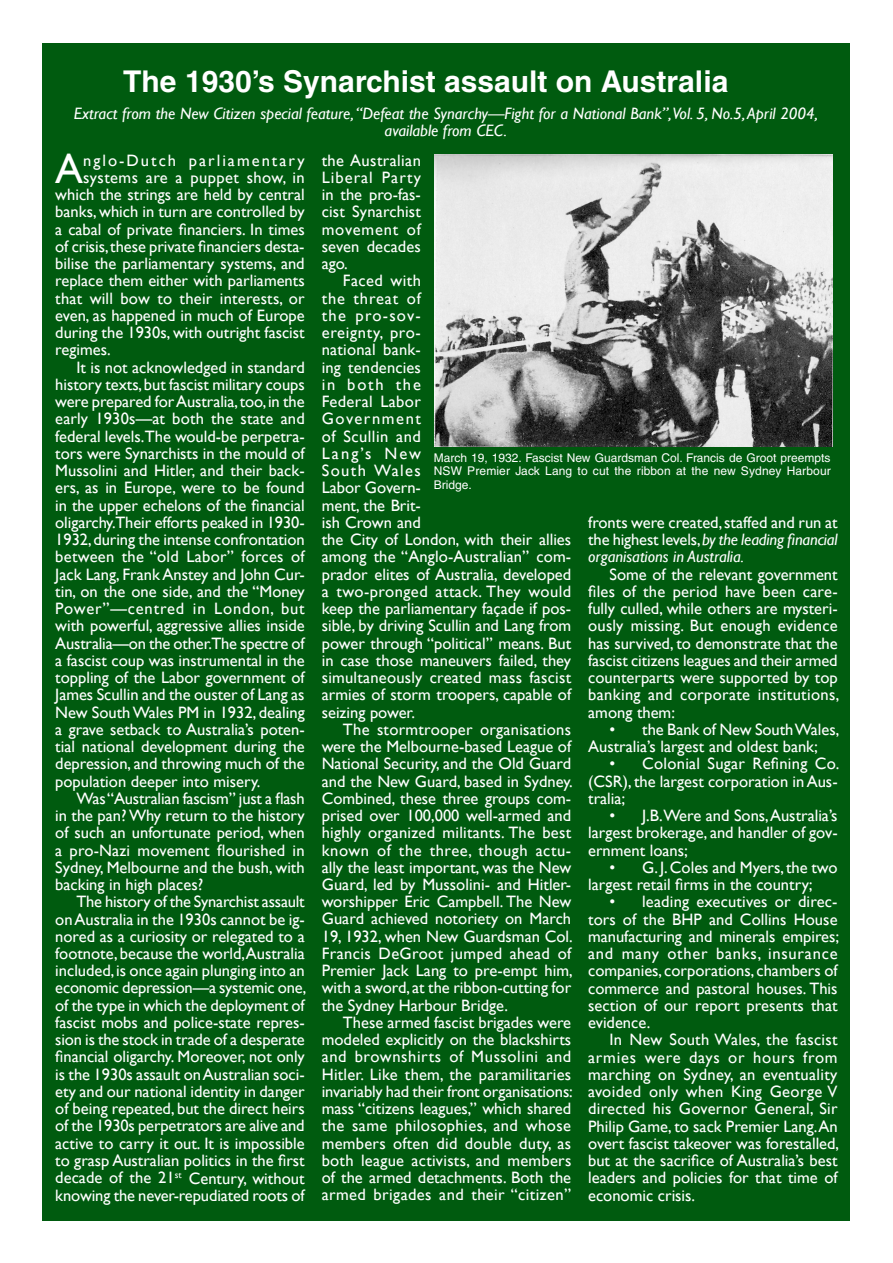
<style>
.page{position:relative;width:893px;height:1263px;background:#fff}
.page>*{position:absolute;margin:0;border:0;box-sizing:border-box;transform-origin:0 0}
.t1{font:41.85px "Gill Sans";color:#fff}
.t2{font:700 30px "Helvetica";color:#fff}
.t3{font:16.5px/17.2px "Gill Sans";color:#fff;text-align:justify}
.t4{font:italic 16.5px/17.2px "Gill Sans";color:#fff;text-align:center}
.t5{font:16.5px "Gill Sans";letter-spacing:.02em;color:#fff}
.t6{font:16.5px "Gill Sans";letter-spacing:.05em;color:#fff}
.t7{font:16.5px "Gill Sans";letter-spacing:.025em;color:#fff}
.t8{font:16.5px "Gill Sans";letter-spacing:.12em;color:#fff}
.t9{font:12px/13.5px "Helvetica";letter-spacing:.01em;color:#fff;text-align:justify}
.s1{font-style:italic}
</style>
<div class="page">
<div style="left:43px;top:43px;width:807px;height:1177px;background:#005b0f"></div>
<img style="left:434px;top:154px;width:398px;height:292px">
<h2 class="t2" style="left:123px;top:63px;width:606px">The 1930’s Synarchist assault on Australia</h2>
<p class="t4" style="left:74px;top:105px;width:746px">Extract from the New Citizen special feature, “Defeat the Synarchy—Fight for a National Bank”,Vol. 5, No.5, April 2004, available from CEC.</p>
<h1 class="t1" style="left:55px;top:145px;width:29px">A</h1>
<p class="t8" style="left:83px;top:151px;width:223px">nglo-Dutch parliamentary</p>
<p class="t7" style="left:83px;top:168px;width:223px">systems are a puppet show, in</p>
<p class="t3" style="left:55px;top:186px;width:251px">which the strings are held by central</p>
<p class="t3" style="left:55px;top:204px;width:251px">banks, which in turn are controlled by</p>
<p class="t3" style="left:55px;top:221px;width:251px">a cabal of private financiers. In times</p>
<p class="t3" style="left:55px;top:238px;width:251px">of crisis, these private financiers desta-</p>
<p class="t3" style="left:55px;top:255px;width:251px">bilise the parliamentary systems, and</p>
<p class="t3" style="left:55px;top:273px;width:251px">replace them either with parliaments</p>
<p class="t3" style="left:55px;top:290px;width:251px">that will bow to their interests, or</p>
<p class="t3" style="left:55px;top:307px;width:251px">even, as happened in much of Europe</p>
<p class="t3" style="left:55px;top:324px;width:251px">during the 1930s, with outright fascist</p>
<p class="t3" style="left:55px;top:342px;width:57px">regimes.</p>
<p class="t3" style="left:76px;top:359px;width:230px">It is not acknowledged in standard</p>
<p class="t3" style="left:55px;top:376px;width:251px">history texts, but fascist military coups</p>
<p class="t3" style="left:55px;top:393px;width:251px">were prepared for Australia, too, in the</p>
<p class="t3" style="left:55px;top:410px;width:251px">early 1930s—at both the state and</p>
<p class="t3" style="left:55px;top:428px;width:251px">federal levels.The would-be perpetra-</p>
<p class="t3" style="left:55px;top:445px;width:251px">tors were Synarchists in the mould of</p>
<p class="t3" style="left:55px;top:462px;width:251px">Mussolini and Hitler, and their back-</p>
<p class="t3" style="left:55px;top:479px;width:251px">ers, as in Europe, were to be found</p>
<p class="t3" style="left:55px;top:497px;width:251px">in the upper echelons of the financial</p>
<p class="t3" style="left:55px;top:514px;width:251px">oligarchy.Their efforts peaked in 1930-</p>
<p class="t3" style="left:55px;top:531px;width:251px">1932, during the intense confrontation</p>
<p class="t5" style="left:55px;top:547px;width:251px">between the “old Labor” forces of</p>
<p class="t3" style="left:55px;top:566px;width:251px">Jack Lang, Frank Anstey and John Cur-</p>
<p class="t3" style="left:55px;top:583px;width:251px">tin, on the one side, and the “Money</p>
<p class="t6" style="left:55px;top:599px;width:251px">Power”—centred in London, but</p>
<p class="t3" style="left:55px;top:617px;width:251px">with powerful, aggressive allies inside</p>
<p class="t3" style="left:55px;top:635px;width:251px">Australia—on the other.The spectre of</p>
<p class="t3" style="left:55px;top:652px;width:251px">a fascist coup was instrumental in the</p>
<p class="t3" style="left:55px;top:669px;width:251px">toppling of the Labor government of</p>
<p class="t3" style="left:55px;top:686px;width:251px">James Scullin and the ouster of Lang as</p>
<p class="t3" style="left:55px;top:704px;width:251px">New South Wales PM in 1932, dealing</p>
<p class="t3" style="left:55px;top:721px;width:251px">a grave setback to Australia’s poten-</p>
<p class="t3" style="left:55px;top:738px;width:251px">tial national development during the</p>
<p class="t3" style="left:55px;top:755px;width:251px">depression, and throwing much of the</p>
<p class="t3" style="left:55px;top:773px;width:207px">population deeper into misery.</p>
<p class="t3" style="left:76px;top:790px;width:230px">Was “Australian fascism” just a flash</p>
<p class="t3" style="left:55px;top:807px;width:251px">in the pan? Why return to the history</p>
<p class="t3" style="left:55px;top:824px;width:251px">of such an unfortunate period, when</p>
<p class="t3" style="left:55px;top:842px;width:251px">a pro-Nazi movement flourished in</p>
<p class="t3" style="left:55px;top:859px;width:251px">Sydney, Melbourne and the bush, with</p>
<p class="t3" style="left:55px;top:876px;width:150px">backing in high places?</p>
<p class="t3" style="left:76px;top:893px;width:230px">The history of the Synarchist assault</p>
<p class="t3" style="left:55px;top:911px;width:251px">on Australia in the 1930s cannot be ig-</p>
<p class="t3" style="left:55px;top:928px;width:251px">nored as a curiosity or relegated to a</p>
<p class="t3" style="left:55px;top:945px;width:251px">footnote, because the world,Australia</p>
<p class="t3" style="left:55px;top:962px;width:251px">included, is once again plunging into an</p>
<p class="t3" style="left:55px;top:979px;width:253px">economic depression—a systemic one,</p>
<p class="t3" style="left:55px;top:997px;width:251px">of the type in which the deployment of</p>
<p class="t3" style="left:55px;top:1014px;width:251px">fascist mobs and police-state repres-</p>
<p class="t3" style="left:55px;top:1031px;width:251px">sion is the stock in trade of a desperate</p>
<p class="t3" style="left:55px;top:1048px;width:251px">financial oligarchy. Moreover, not only</p>
<p class="t3" style="left:55px;top:1066px;width:251px">is the 1930s assault on Australian soci-</p>
<p class="t3" style="left:55px;top:1083px;width:251px">ety and our national identity in danger</p>
<p class="t3" style="left:55px;top:1100px;width:251px">of being repeated, but the direct heirs</p>
<p class="t3" style="left:55px;top:1117px;width:251px">of the 1930s perpetrators are alive and</p>
<p class="t3" style="left:55px;top:1135px;width:251px">active to carry it out. It is impossible</p>
<p class="t3" style="left:55px;top:1152px;width:251px">to grasp Australian politics in the first</p>
<p class="t3" style="left:55px;top:1170px;width:251px">decade of the 21<sup>st</sup> Century, without</p>
<p class="t3" style="left:55px;top:1187px;width:251px">knowing the never-repudiated roots of</p>
<p class="t3" style="left:322px;top:152px;width:101px">the Australian Liberal Party in the pro-fas&shy;cist Synarchist movement of seven decades ago.</p>
<p class="t3" style="left:322px;top:273px;width:251px;text-align:left;text-indent:21px">Faced with<br>the threat of<br>the pro-sov-<br>ereignty, pro-<br>national bank-<br>ing tendencies<br>in both the<br>Federal Labor<br>Government<br>of Scullin and<br>Lang’s New<br>South Wales<br>Labor Govern-<br>ment, the Brit-<br>ish Crown and<br>the City of London, with their allies among the “Anglo-Australian” com&shy;prador elites of Australia, developed a two-pronged attack. They would keep the parliamentary façade if pos&shy;sible, by driving Scullin and Lang from power through “political” means. But in case those maneuvers failed, they simultaneously created mass fascist armies of storm troopers, capable of seizing power.</p>
<p class="t3" style="left:322px;top:721px;width:253px;text-indent:21px">The stormtrooper organisations were the Melbourne-based League of National Security, and the Old Guard and the New Guard, based in Sydney.<br>Combined, these three groups com&shy;prised over 100,000 well-armed and highly organized militants. The best known of the three, though actu&shy;ally the least important, was the New Guard, led by Mussolini- and Hitler&shy;worshipper Eric Campbell. The New Guard achieved notoriety on March 19, 1932, when New Guardsman Col.<br>Francis DeGroot jumped ahead of Premier Jack Lang to pre-empt him, with a sword, at the ribbon-cutting for the Sydney Harbour Bridge.</p>
<p class="t3" style="left:322px;top:1014px;width:253px;text-indent:21px">These armed fascist brigades were modeled explicitly on the blackshirts and brownshirts of Mussolini and Hitler. Like them, the paramilitaries invariably had their front organisations: mass “citizens leagues,” which shared the same philosophies, and whose members often did double duty, as both league activists, and members of the armed detachments. Both the armed brigades and their “citizen”</p>
<p class="t9" style="left:434px;top:451px;width:399px">March 19, 1932. Fascist New Guardsman Col. Francis de Groot preempts NSW Premier Jack Lang to cut the ribbon at the new Sydney Harbour Bridge.</p>
<p class="t3" style="left:588px;top:514px;width:251px">fronts were created, staffed and run at the highest levels, <span class="s1">by the leading financial organisations in Australia.</span></p>
<p class="t3" style="left:588px;top:566px;width:253px;text-indent:21px">Some of the relevant government files of the period have been care&shy;fully culled, while others are mysteri&shy;ously missing. But enough evidence has survived, to demonstrate that the fascist citizens leagues and their armed counterparts were supported by top banking and corporate institutions, among them:</p>
<p class="t3" style="left:588px;top:721px;width:253px;text-indent:21px">• the Bank of New South Wales,<br>Australia’s largest and oldest bank;</p>
<p class="t3" style="left:588px;top:755px;width:253px;text-indent:21px">• Colonial Sugar Refining Co. (CSR), the largest corporation in Aus&shy;tralia;</p>
<p class="t3" style="left:588px;top:807px;width:251px;text-indent:21px">• J.B.Were and Sons, Australia’s largest brokerage, and handler of gov&shy;ernment loans;</p>
<p class="t3" style="left:588px;top:859px;width:251px;text-indent:21px">• G. J. Coles and Myers, the two largest retail firms in the country;</p>
<p class="t3" style="left:588px;top:893px;width:253px;text-indent:21px">• leading executives or direc&shy;tors of the BHP and Collins House manufacturing and minerals empires; and many other banks, insurance companies, corporations, chambers of commerce and pastoral houses. This section of our report presents that evidence.</p>
<p class="t3" style="left:588px;top:1031px;width:253px;text-indent:21px">In New South Wales, the fascist armies were days or hours from marching on Sydney, an eventuality avoided only when King George V directed his Governor General, Sir Philip Game, to sack Premier Lang.An overt fascist takeover was forestalled, but at the sacrifice of Australia’s best leaders and policies for that time of economic crisis.</p>
</div>
